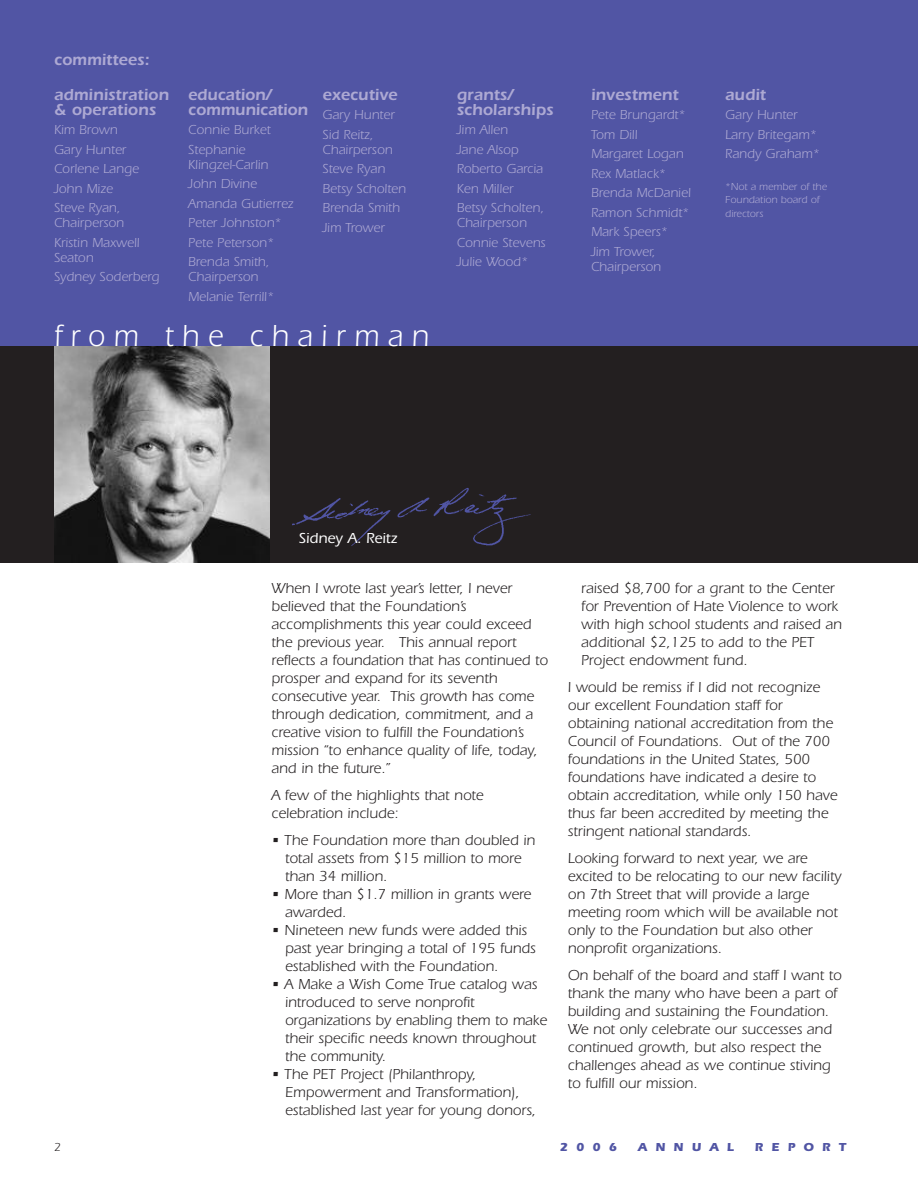
<style>
.page{position:relative;width:918px;height:1188px;background:#fff}
.page>*{position:absolute;margin:0;border:0;box-sizing:border-box;transform-origin:0 0}
.t1{font:31.5px "Itc Eras";letter-spacing:.28em;color:#fff;scale:.95 1}
.t2{font:600 16.5px/15px "Itc Eras";color:#ada9d3}
.t3{font:15px/18px "Itc Eras";color:#231f20}
.t4{font:500 15px "Itc Eras";color:#fff}
.t5{font:13.5px/19.5px "Itc Eras";color:#ada9d3}
.t6{font:700 12px "Itc Eras";letter-spacing:.68em;color:#5155a4}
.t7{font:12px "Itc Eras";color:#231f20}
.t8{font:10.5px/13.5px "Itc Eras";color:#ada9d3}
</style>
<div class="page">
<div style="left:0;top:0;width:918px;height:520px;background:#5155a4"></div>
<div style="left:0;top:347px;width:918px;height:216px;background:#231f20"></div>
<img style="left:54px;top:347px;width:216px;height:216px">
<img style="left:292px;top:487px;width:239px;height:59px">
<p class="t2" style="left:54px;top:54px;width:97px">committees:</p>
<p class="t2" style="left:54px;top:88px;width:117px">administration &amp; operations</p>
<p class="t5" style="left:54px;top:121px;width:86px">Kim Brown<br>Gary Hunter<br>Corlene Lange<br>John Mize<br>Steve Ryan,</p>
<p class="t5" style="left:54px;top:214px;width:87px">Chairperson<br>Kristin Maxwell</p>
<p class="t5" style="left:54px;top:249px;width:107px">Seaton<br>Sydney Soderberg</p>
<p class="t2" style="left:188px;top:88px;width:121px">education/ communication</p>
<p class="t5" style="left:188px;top:121px;width:84px">Connie Burket<br>Stephanie</p>
<p class="t5" style="left:188px;top:156px;width:107px">Klingzel-Carlin<br>John Divine<br>Amanda Gutierrez<br>Peter Johnston*<br>Pete Peterson*<br>Brenda Smith,</p>
<p class="t5" style="left:188px;top:268px;width:87px">Chairperson<br>Melanie Terrill*</p>
<p class="t2" style="left:322px;top:88px;width:77px">executive</p>
<p class="t5" style="left:322px;top:106px;width:74px">Gary Hunter<br>Sid Reitz,</p>
<p class="t5" style="left:322px;top:141px;width:85px">Chairperson<br>Steve Ryan<br>Betsy Scholten<br>Brenda Smith<br>Jim Trower</p>
<h1 class="t1" style="left:54px;top:325px;width:396px">from the chairman</h1>
<p class="t2" style="left:457px;top:88px;width:98px">grants/ scholarships</p>
<p class="t5" style="left:457px;top:121px;width:89px">Jim Allen<br>Jane Alsop<br>Roberto Garcia<br>Ken Miller<br>Betsy Scholten,</p>
<p class="t5" style="left:457px;top:214px;width:90px">Chairperson<br>Connie Stevens<br>Julie Wood*</p>
<p class="t2" style="left:591px;top:88px;width:89px">investment</p>
<p class="t5" style="left:591px;top:106px;width:101px">Pete Brungardt*<br>Tom Dill<br>Margaret Logan<br>Rex Matlack*<br>Brenda McDaniel<br>Ramon Schmidt*<br>Mark Speers*<br>Jim Trower,</p>
<p class="t5" style="left:591px;top:258px;width:72px">Chairperson</p>
<p class="t2" style="left:725px;top:88px;width:42px">audit</p>
<p class="t5" style="left:725px;top:106px;width:96px">Gary Hunter<br>Larry Britegam*<br>Randy Graham*</p>
<p class="t8" style="left:725px;top:181px;width:103px">*Not a member of the<br>Foundation board of directors</p>
<p class="t4" style="left:299px;top:533px;width:100px">Sidney A. Reitz</p>
<p class="t3" style="left:272px;top:581px;width:278px">When I wrote last year’s letter, I never believed that the Foundation’s accomplishments this year could exceed the previous year. This annual report reflects a foundation that has continued to prosper and expand for its seventh consecutive year. This growth has come through dedication, commitment, and a creative vision to fulfill the Foundation’s mission “to enhance quality of life, today, and in the future.”</p>
<p class="t3" style="left:272px;top:788px;width:214px">A few of the highlights that note celebration include:</p>
<p class="t3" style="left:285px;top:833px;width:252px;text-indent:-14px">• The Foundation more than doubled in total assets from $15 million to more than 34 million.</p>
<p class="t3" style="left:285px;top:887px;width:248px;text-indent:-14px">• More than $1.7 million in grants were awarded.</p>
<p class="t3" style="left:285px;top:923px;width:252px;text-indent:-13px">• Nineteen new funds were added this past year bringing a total of 195 funds established with the Foundation.</p>
<p class="t3" style="left:285px;top:977px;width:264px;text-indent:-14px">• A Make a Wish Come True catalog was introduced to serve nonprofit organizations by enabling them to make their specific needs known throughout the community.</p>
<p class="t3" style="left:285px;top:1067px;width:253px;text-indent:-14px">• The PET Project (Philanthropy,<br>Empowerment and Transformation), established last year for young donors,</p>
<p class="t3" style="left:581px;top:581px;width:262px">raised $8,700 for a grant to the Center for Prevention of Hate Violence to work with high school students and raised an additional $2,125 to add to the PET Project endowment fund.</p>
<p class="t3" style="left:568px;top:680px;width:271px">I would be remiss if I did not recognize our excellent Foundation staff for obtaining national accreditation from the Council of Foundations. Out of the 700 foundations in the United States, 500 foundations have indicated a desire to obtain accreditation, while only 150 have thus far been accredited by meeting the stringent national standards.</p>
<p class="t3" style="left:568px;top:851px;width:275px">Looking forward to next year, we are excited to be relocating to our new facility on 7th Street that will provide a large meeting room which will be available not only to the Foundation but also other nonprofit organizations.</p>
<p class="t3" style="left:568px;top:968px;width:275px">On behalf of the board and staff I want to thank the many who have been a part of building and sustaining the Foundation.<br>We not only celebrate our successes and continued growth, but also respect the challenges ahead as we continue stiving to fulfill our mission.</p>
<p class="t7" style="left:54px;top:1143px;width:8px">2</p>
<p class="t6" style="left:560px;top:1143px;width:59px">2006</p>
<p class="t6" style="left:638px;top:1143px;width:98px">ANNUAL</p>
<p class="t6" style="left:755px;top:1143px;width:93px">REPORT</p>
</div>
